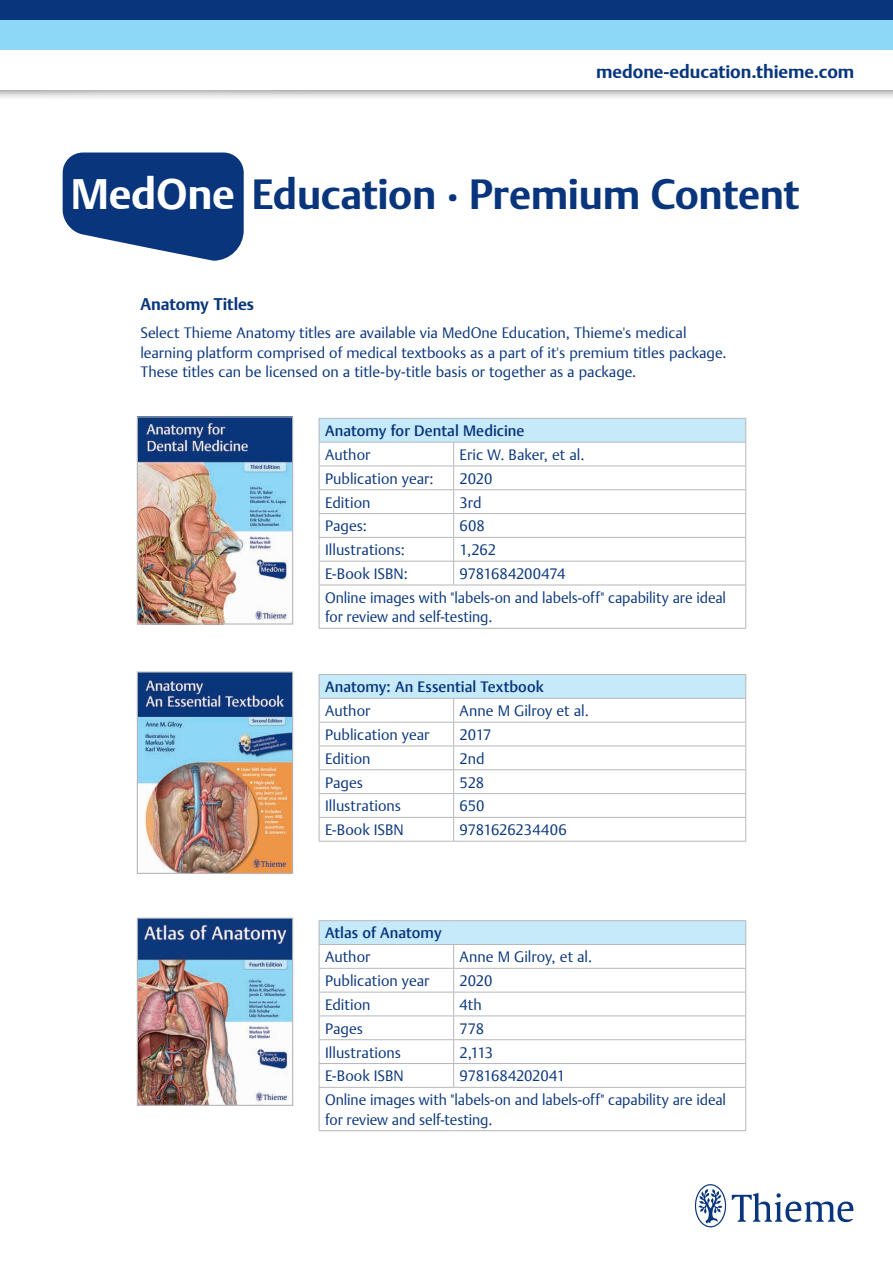
<style>
.page{position:relative;width:893px;height:1262px;background:#fff}
.page>*{position:absolute;margin:0;border:0;box-sizing:border-box;transform-origin:0 0}
.t1{font:700 41.1px "Thieme Argo 2011";letter-spacing:-.01em;color:#08357c}
.t2{font:700 18px "Thieme Argo 2008";letter-spacing:-.005em;color:#08357c}
._01_Jahr{font:700 16.5px "Thieme Argo 2011";color:#08357c}
._01_Jahr-2{font:300 15px/19.5px "Thieme Argo 2008";color:#08357c}
._01_Jahr-3{font:300 15px/19.5px "Thieme Argo 2011";color:#08357c}
._01_Jahr-4{font:500 15px "Thieme Argo 2008";letter-spacing:.005em;color:#08357c}
._01_Jahr-5{font:300 15px "Thieme Argo 2008";letter-spacing:-.02em;color:#08357c}
.s1{font-family:"Thieme Argo 2008";font-size:42.45px;color:#fff}
</style>
<div class="page">
<div style="left:0;top:0;width:892px;height:101px;background:#231f20;opacity:.8"></div>
<div style="left:0;top:0;width:892px;height:89px;background:#fff"></div>
<div style="left:0;top:20px;width:892px;height:30px;background:#8dd7f7"></div>
<div style="left:0;top:0;width:892px;height:20px;background:#08357c"></div>
<img style="left:694px;top:1184px;width:160px;height:44px">
<div style="left:0;top:38px;width:368px;height:346px;background:#fff"></div>
<svg style="left:63px;top:152px;width:181px;height:109px;background:#2c528f"></svg>
<img style="left:139px;top:418px;width:152px;height:204px">
<div style="left:137px;top:416px;width:156px;height:208px;border:1px solid #b6b7bb"></div>
<img style="left:139px;top:673px;width:152px;height:199px">
<div style="left:137px;top:671px;width:156px;height:203px;border:1px solid #b6b7bb"></div>
<img style="left:139px;top:919px;width:152px;height:184px">
<div style="left:137px;top:917px;width:156px;height:188px;border:1px solid #b6b7bb"></div>
<div style="left:319px;top:418px;width:426px;height:24px;background:#c6eafa"></div>
<hr style="left:319px;top:418px;width:134px;height:1px;background:#b6b7bb">
<hr style="left:453px;top:418px;width:293px;height:1px;background:#b6b7bb">
<hr style="left:319px;top:442px;width:134px;height:1px;background:#b6b7bb">
<hr style="left:453px;top:442px;width:293px;height:1px;background:#b6b7bb">
<hr style="left:319px;top:465px;width:134px;height:1px;background:#b6b7bb">
<hr style="left:453px;top:465px;width:293px;height:1px;background:#b6b7bb">
<hr style="left:319px;top:489px;width:134px;height:1px;background:#b6b7bb">
<hr style="left:453px;top:489px;width:293px;height:1px;background:#b6b7bb">
<hr style="left:319px;top:513px;width:134px;height:1px;background:#b6b7bb">
<hr style="left:453px;top:513px;width:293px;height:1px;background:#b6b7bb">
<hr style="left:319px;top:537px;width:134px;height:1px;background:#b6b7bb">
<hr style="left:453px;top:537px;width:293px;height:1px;background:#b6b7bb">
<hr style="left:319px;top:561px;width:134px;height:1px;background:#b6b7bb">
<svg style="left:319px;top:419px;width:1px;height:165px"></svg>
<hr style="left:453px;top:561px;width:293px;height:1px;background:#b6b7bb">
<svg style="left:453px;top:442px;width:1px;height:142px"></svg>
<svg style="left:745px;top:419px;width:1px;height:165px"></svg>
<hr style="left:319px;top:584px;width:134px;height:1px;background:#b6b7bb">
<hr style="left:319px;top:585px;width:1px;height:43px;background:#b6b7bb">
<hr style="left:453px;top:584px;width:293px;height:1px;background:#b6b7bb">
<hr style="left:745px;top:585px;width:1px;height:43px;background:#b6b7bb">
<hr style="left:319px;top:628px;width:134px;height:1px;background:#b6b7bb">
<hr style="left:453px;top:628px;width:293px;height:1px;background:#b6b7bb">
<div style="left:319px;top:674px;width:426px;height:24px;background:#c6eafa"></div>
<hr style="left:319px;top:674px;width:134px;height:1px;background:#b6b7bb">
<hr style="left:453px;top:674px;width:293px;height:1px;background:#b6b7bb">
<hr style="left:319px;top:698px;width:134px;height:1px;background:#b6b7bb">
<hr style="left:453px;top:698px;width:293px;height:1px;background:#b6b7bb">
<hr style="left:319px;top:722px;width:134px;height:1px;background:#b6b7bb">
<hr style="left:453px;top:722px;width:293px;height:1px;background:#b6b7bb">
<hr style="left:319px;top:745px;width:134px;height:1px;background:#b6b7bb">
<hr style="left:453px;top:745px;width:293px;height:1px;background:#b6b7bb">
<hr style="left:319px;top:769px;width:134px;height:1px;background:#b6b7bb">
<hr style="left:453px;top:769px;width:293px;height:1px;background:#b6b7bb">
<hr style="left:319px;top:793px;width:134px;height:1px;background:#b6b7bb">
<hr style="left:453px;top:793px;width:293px;height:1px;background:#b6b7bb">
<hr style="left:319px;top:817px;width:134px;height:1px;background:#b6b7bb">
<svg style="left:319px;top:675px;width:1px;height:166px"></svg>
<hr style="left:453px;top:817px;width:293px;height:1px;background:#b6b7bb">
<svg style="left:453px;top:698px;width:1px;height:143px"></svg>
<svg style="left:745px;top:675px;width:1px;height:166px"></svg>
<hr style="left:319px;top:841px;width:134px;height:1px;background:#b6b7bb">
<hr style="left:453px;top:841px;width:293px;height:1px;background:#b6b7bb">
<div style="left:319px;top:920px;width:426px;height:24px;background:#c6eafa"></div>
<hr style="left:319px;top:920px;width:134px;height:1px;background:#b6b7bb">
<hr style="left:453px;top:920px;width:293px;height:1px;background:#b6b7bb">
<hr style="left:319px;top:944px;width:134px;height:1px;background:#b6b7bb">
<hr style="left:453px;top:944px;width:293px;height:1px;background:#b6b7bb">
<hr style="left:319px;top:968px;width:134px;height:1px;background:#b6b7bb">
<hr style="left:453px;top:968px;width:293px;height:1px;background:#b6b7bb">
<hr style="left:319px;top:991px;width:134px;height:1px;background:#b6b7bb">
<hr style="left:453px;top:991px;width:293px;height:1px;background:#b6b7bb">
<hr style="left:319px;top:1015px;width:134px;height:1px;background:#b6b7bb">
<hr style="left:453px;top:1015px;width:293px;height:1px;background:#b6b7bb">
<hr style="left:319px;top:1039px;width:134px;height:1px;background:#b6b7bb">
<hr style="left:453px;top:1039px;width:293px;height:1px;background:#b6b7bb">
<hr style="left:319px;top:1063px;width:134px;height:1px;background:#b6b7bb">
<svg style="left:319px;top:921px;width:1px;height:166px"></svg>
<hr style="left:453px;top:1063px;width:293px;height:1px;background:#b6b7bb">
<svg style="left:453px;top:945px;width:1px;height:142px"></svg>
<svg style="left:745px;top:921px;width:1px;height:166px"></svg>
<hr style="left:319px;top:1087px;width:134px;height:1px;background:#b6b7bb">
<hr style="left:319px;top:1087px;width:1px;height:43px;background:#b6b7bb">
<hr style="left:453px;top:1087px;width:293px;height:1px;background:#b6b7bb">
<hr style="left:745px;top:1087px;width:1px;height:43px;background:#b6b7bb">
<hr style="left:319px;top:1130px;width:134px;height:1px;background:#b6b7bb">
<hr style="left:453px;top:1130px;width:293px;height:1px;background:#b6b7bb">
<p class="t2" style="left:596px;top:60px;width:260px">medone-education.thieme.com</p>
<p class="t1" style="left:71px;top:166px;width:730px"><span class="s1">MedOne</span> Education · Premium Content</p>
<p class="_01_Jahr" style="left:140px;top:293px;width:115px">Anatomy Titles</p>
<p class="_01_Jahr-3" style="left:140px;top:323px;width:587px">Select Thieme Anatomy titles are available via MedOne Education, Thieme's medical learning platform comprised of medical textbooks as a part of it's premium titles package.<br>These titles can be licensed on a title-by-title basis or together as a package.</p>
<p class="_01_Jahr-4" style="left:325px;top:421px;width:201px">Anatomy for Dental Medicine</p>
<p class="_01_Jahr-2" style="left:325px;top:444px;width:47px">Author</p>
<p class="_01_Jahr-2" style="left:459px;top:444px;width:126px">Eric W. Baker, et al.</p>
<p class="_01_Jahr-2" style="left:325px;top:468px;width:110px">Publication year:</p>
<p class="_01_Jahr-2" style="left:459px;top:468px;width:34px">2020</p>
<p class="_01_Jahr-2" style="left:325px;top:492px;width:47px">Edition</p>
<p class="_01_Jahr-2" style="left:459px;top:492px;width:23px">3rd</p>
<p class="_01_Jahr-2" style="left:325px;top:516px;width:43px">Pages:</p>
<p class="_01_Jahr-2" style="left:459px;top:516px;width:27px">608</p>
<p class="_01_Jahr-2" style="left:325px;top:540px;width:81px">Illustrations:</p>
<p class="_01_Jahr-2" style="left:459px;top:540px;width:38px">1,262</p>
<p class="_01_Jahr-2" style="left:325px;top:563px;width:84px">E-Book ISBN:</p>
<p class="_01_Jahr-5" style="left:459px;top:563px;width:107px">9781684200474</p>
<p class="_01_Jahr-2" style="left:325px;top:587px;width:402px">Online images with "labels-on and labels-off" capability are ideal for review and self-testing.</p>
<p class="_01_Jahr-4" style="left:325px;top:677px;width:220px">Anatomy: An Essential Textbook</p>
<p class="_01_Jahr-2" style="left:325px;top:700px;width:47px">Author</p>
<p class="_01_Jahr-2" style="left:459px;top:700px;width:131px">Anne M Gilroy et al.</p>
<p class="_01_Jahr-2" style="left:325px;top:724px;width:106px">Publication year</p>
<p class="_01_Jahr-2" style="left:459px;top:724px;width:33px">2017</p>
<p class="_01_Jahr-2" style="left:325px;top:748px;width:47px">Edition</p>
<p class="_01_Jahr-2" style="left:459px;top:748px;width:26px">2nd</p>
<p class="_01_Jahr-2" style="left:325px;top:772px;width:39px">Pages</p>
<p class="_01_Jahr-2" style="left:459px;top:772px;width:26px">528</p>
<p class="_01_Jahr-2" style="left:325px;top:796px;width:77px">Illustrations</p>
<p class="_01_Jahr-2" style="left:459px;top:796px;width:26px">650</p>
<p class="_01_Jahr-2" style="left:325px;top:819px;width:80px">E-Book ISBN</p>
<p class="_01_Jahr-2" style="left:459px;top:819px;width:109px">9781626234406</p>
<p class="_01_Jahr-4" style="left:325px;top:923px;width:118px">Atlas of Anatomy</p>
<p class="_01_Jahr-2" style="left:325px;top:947px;width:47px">Author</p>
<p class="_01_Jahr-2" style="left:459px;top:947px;width:134px">Anne M Gilroy, et al.</p>
<p class="_01_Jahr-2" style="left:325px;top:970px;width:106px">Publication year</p>
<p class="_01_Jahr-2" style="left:459px;top:970px;width:34px">2020</p>
<p class="_01_Jahr-2" style="left:325px;top:994px;width:47px">Edition</p>
<p class="_01_Jahr-2" style="left:459px;top:994px;width:24px">4th</p>
<p class="_01_Jahr-2" style="left:325px;top:1018px;width:39px">Pages</p>
<p class="_01_Jahr-2" style="left:459px;top:1018px;width:26px">778</p>
<p class="_01_Jahr-2" style="left:325px;top:1042px;width:77px">Illustrations</p>
<p class="_01_Jahr-2" style="left:459px;top:1042px;width:35px">2,113</p>
<p class="_01_Jahr-2" style="left:325px;top:1066px;width:80px">E-Book ISBN</p>
<p class="_01_Jahr-5" style="left:459px;top:1066px;width:107px">9781684202041</p>
<p class="_01_Jahr-2" style="left:325px;top:1089px;width:402px">Online images with "labels-on and labels-off" capability are ideal for review and self-testing.</p>
</div>
